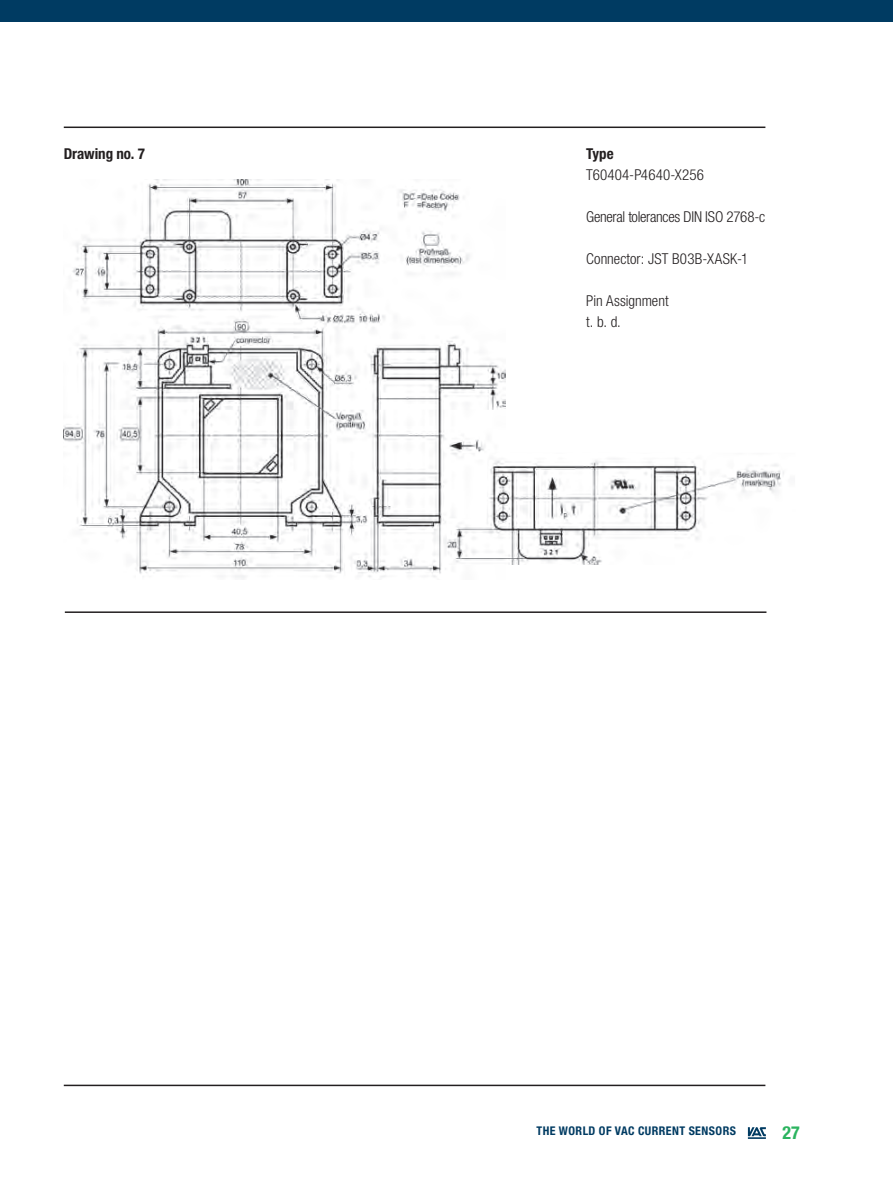
<style>
.page{position:relative;width:893px;height:1191px;background:#fff}
.page>*{position:absolute;margin:0;border:0;box-sizing:border-box;transform-origin:0 0}
.t1{font:700 condensed 18px "Helvetica Neue LT Pro";color:#2bb45f}
.t2{font:300 condensed 15px/21px "Helvetica Neue LT Pro";color:#231f20}
.t3{font:300 condensed 15px "Helvetica Neue LT Pro";letter-spacing:-.02em;color:#231f20}
.t4{font:700 condensed 15px "Helvetica Neue LT Pro";color:#231f20}
.t5{font:700 condensed 12px "Helvetica Neue LT Pro";letter-spacing:.035em;color:#003b62}
</style>
<div class="page">
<svg style="left:748px;top:1127px;width:18px;height:11px"></svg>
<hr style="left:64px;top:1084px;width:701px;height:2px;background:#231f20">
<div style="left:0;top:0;width:893px;height:21px;background:#003b62"></div>
<hr style="left:65px;top:611px;width:701px;height:2px;background:#231f20">
<hr style="left:64px;top:126px;width:701px;height:2px;background:#231f20">
<img style="left:63px;top:180px;width:443px;height:399px">
<img style="left:446px;top:453px;width:338px;height:112px">
<p class="t4" style="left:64px;top:144px;width:83px">DRAWING NO. 7</p>
<p class="t4" style="left:586px;top:144px;width:29px">TYPE</p>
<p class="t2" style="left:586px;top:164px;width:119px">T60404-P4640-X256</p>
<p class="t3" style="left:586px;top:208px;width:181px">General tolerances DIN ISO 2768-c</p>
<p class="t2" style="left:586px;top:248px;width:164px">Connector: JST B03B-XASK-1</p>
<p class="t2" style="left:586px;top:290px;width:84px">Pin Assignment t. b. d.</p>
<p class="t5" style="left:536px;top:1123px;width:201px">THE WORLD OF VAC CURRENT SENSORS</p>
<p class="t1" style="left:782px;top:1121px;width:19px">27</p>
</div>
